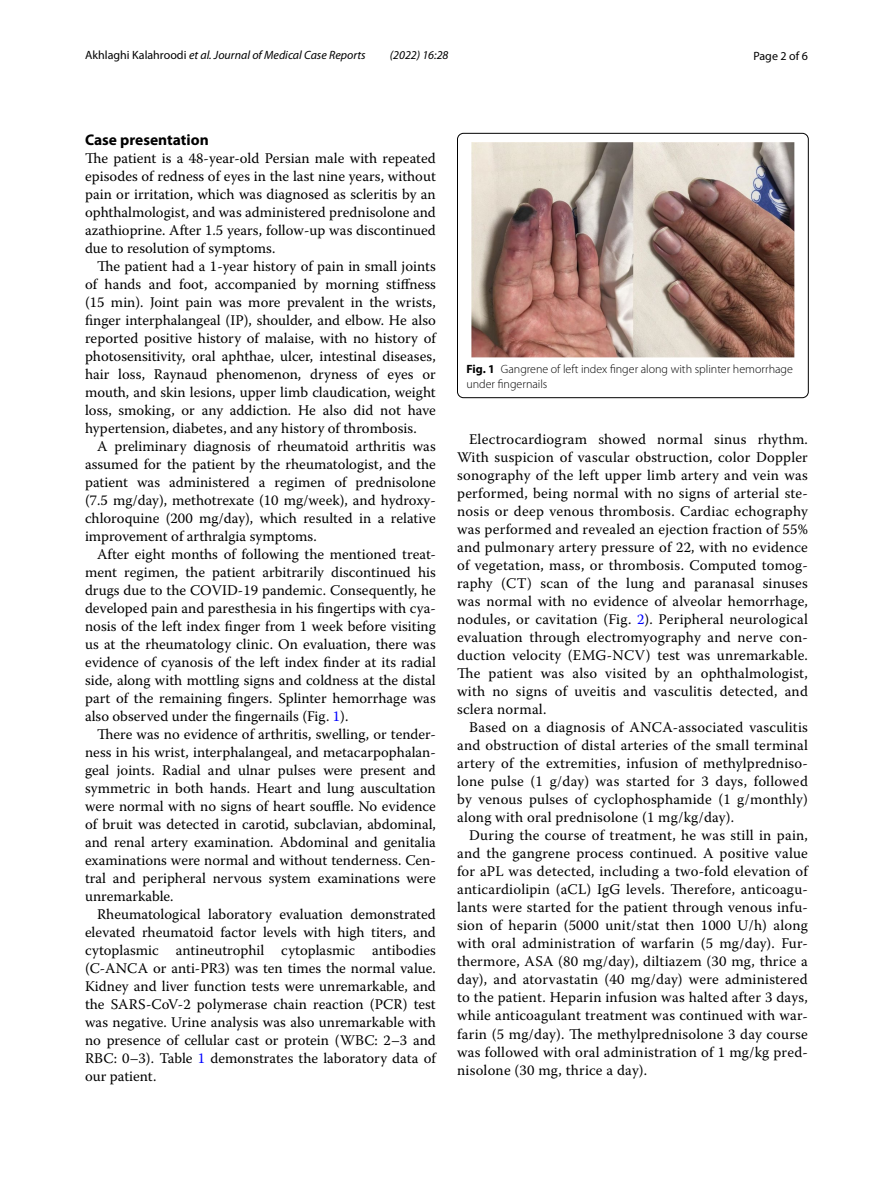
<style>
.page{position:relative;width:893px;height:1187px;background:#fff}
.page>*{position:absolute;margin:0;border:0;box-sizing:border-box;transform-origin:0 0}
.t1{font:700 15.45px "Myriad Pro";color:#000}
.t2{font:14.7px/18px "Warnock Pro";color:#000;text-align:justify}
.t3{font:300 12px/15px "Myriad Pro";color:#000}
.t4{font:italic 12px "Myriad Pro";color:#000}
.t5{font:12px "Myriad Pro";color:#000}
.s1{font-style:normal}
.s2{color:#00f}
.s3{font-weight:700}
</style>
<div class="page">
<img style="left:471px;top:142px;width:323px;height:216px">
<div style="left:457px;top:133px;width:351px;height:265px;border:1px solid #000;border-radius:6px"></div>
<p class="t4" style="left:85px;top:48px;width:282px"><span class="s1">Akhlaghi Kalahroodi</span> et al. Journal of Medical Case Reports</p>
<p class="t4" style="left:390px;top:48px;width:60px">(2022) 16:28</p>
<p class="t5" style="left:753px;top:48px;width:56px">Page 2 of 6</p>
<p class="t1" style="left:85px;top:129px;width:125px">Case presentation</p>
<p class="t2" style="left:85px;top:148px;width:352px">The patient is a 48-year-old Persian male with repeated episodes of redness of eyes in the last nine years, without pain or irritation, which was diagnosed as scleritis by an ophthalmologist, and was administered prednisolone and azathioprine. After 1.5 years, follow-up was discontinued due to resolution of symptoms.</p>
<p class="t2" style="left:85px;top:256px;width:352px;text-indent:12px">The patient had a 1-year history of pain in small joints of hands and foot, accompanied by morning stiffness (15 min). Joint pain was more prevalent in the wrists, finger interphalangeal (IP), shoulder, and elbow. He also reported positive history of malaise, with no history of photosensitivity, oral aphthae, ulcer, intestinal diseases, hair loss, Raynaud phenomenon, dryness of eyes or mouth, and skin lesions, upper limb claudication, weight loss, smoking, or any addiction. He also did not have hypertension, diabetes, and any history of thrombosis.</p>
<p class="t2" style="left:85px;top:436px;width:352px;text-indent:12px">A preliminary diagnosis of rheumatoid arthritis was assumed for the patient by the rheumatologist, and the patient was administered a regimen of prednisolone (7.5 mg/day), methotrexate (10 mg/week), and hydroxy&shy;chloroquine (200 mg/day), which resulted in a relative improvement of arthralgia symptoms.</p>
<p class="t2" style="left:85px;top:544px;width:352px;text-indent:12px">After eight months of following the mentioned treat&shy;ment regimen, the patient arbitrarily discontinued his drugs due to the COVID-19 pandemic. Consequently, he developed pain and paresthesia in his fingertips with cya&shy;nosis of the left index finger from 1 week before visiting us at the rheumatology clinic. On evaluation, there was evidence of cyanosis of the left index finder at its radial side, along with mottling signs and coldness at the distal part of the remaining fingers. Splinter hemorrhage was also observed under the fingernails (Fig. <span class="s2">1</span>).</p>
<p class="t2" style="left:85px;top:724px;width:352px;text-indent:12px">There was no evidence of arthritis, swelling, or tender&shy;ness in his wrist, interphalangeal, and metacarpophalan&shy;geal joints. Radial and ulnar pulses were present and symmetric in both hands. Heart and lung auscultation were normal with no signs of heart souffle. No evidence of bruit was detected in carotid, subclavian, abdominal, and renal artery examination. Abdominal and genitalia examinations were normal and without tenderness. Cen&shy;tral and peripheral nervous system examinations were unremarkable.</p>
<p class="t2" style="left:85px;top:904px;width:352px;text-indent:12px">Rheumatological laboratory evaluation demonstrated elevated rheumatoid factor levels with high titers, and cytoplasmic antineutrophil cytoplasmic antibodies (C-ANCA or anti-PR3) was ten times the normal value.<br>Kidney and liver function tests were unremarkable, and the SARS-CoV-2 polymerase chain reaction (PCR) test was negative. Urine analysis was also unremarkable with no presence of cellular cast or protein (WBC: 2–3 and RBC: 0–3). Table <span class="s2">1</span> demonstrates the laboratory data of our patient.</p>
<p class="t3" style="left:466px;top:361px;width:328px"><span class="s3">Fig. 1</span> Gangrene of left index finger along with splinter hemorrhage under fingernails</p>
<p class="t2" style="left:457px;top:430px;width:352px;text-indent:12px">Electrocardiogram showed normal sinus rhythm.<br>With suspicion of vascular obstruction, color Doppler sonography of the left upper limb artery and vein was performed, being normal with no signs of arterial ste&shy;nosis or deep venous thrombosis. Cardiac echography was performed and revealed an ejection fraction of 55% and pulmonary artery pressure of 22, with no evidence of vegetation, mass, or thrombosis. Computed tomog&shy;raphy (CT) scan of the lung and paranasal sinuses was normal with no evidence of alveolar hemorrhage, nodules, or cavitation (Fig. <span class="s2">2</span>). Peripheral neurological evaluation through electromyography and nerve con&shy;duction velocity (EMG-NCV) test was unremarkable.<br>The patient was also visited by an ophthalmologist, with no signs of uveitis and vasculitis detected, and sclera normal.</p>
<p class="t2" style="left:457px;top:718px;width:352px;text-indent:12px">Based on a diagnosis of ANCA-associated vasculitis and obstruction of distal arteries of the small terminal artery of the extremities, infusion of methylpredniso&shy;lone pulse (1 g/day) was started for 3 days, followed by venous pulses of cyclophosphamide (1 g/monthly) along with oral prednisolone (1 mg/kg/day).</p>
<p class="t2" style="left:457px;top:826px;width:352px;text-indent:12px">During the course of treatment, he was still in pain, and the gangrene process continued. A positive value for aPL was detected, including a two-fold elevation of anticardiolipin (aCL) IgG levels. Therefore, anticoagu&shy;lants were started for the patient through venous infu&shy;sion of heparin (5000 unit/stat then 1000 U/h) along with oral administration of warfarin (5 mg/day). Fur&shy;thermore, ASA (80 mg/day), diltiazem (30 mg, thrice a day), and atorvastatin (40 mg/day) were administered to the patient. Heparin infusion was halted after 3 days, while anticoagulant treatment was continued with war&shy;farin (5 mg/day). The methylprednisolone 3 day course was followed with oral administration of 1 mg/kg pred&shy;nisolone (30 mg, thrice a day).</p>
</div>
